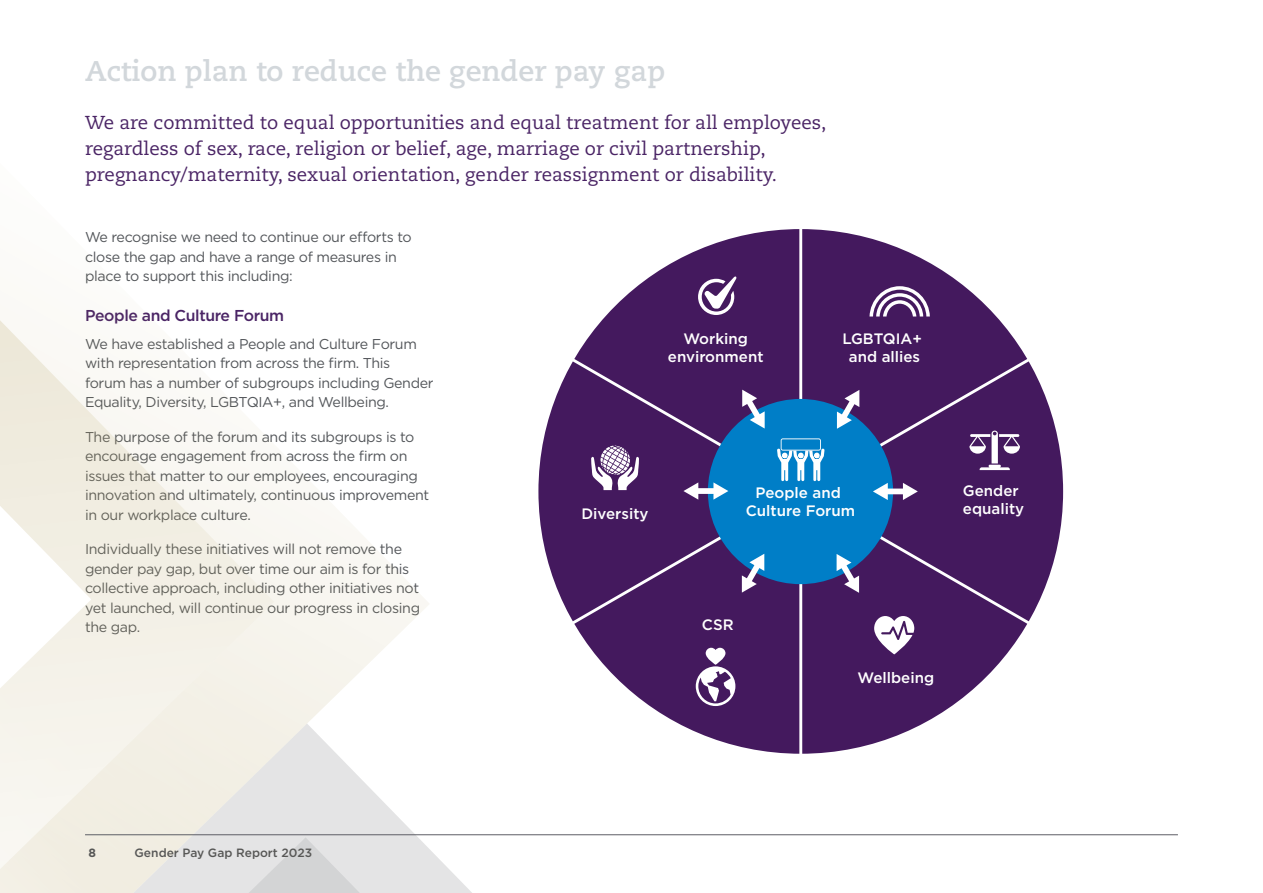
<style>
.page{position:relative;width:1263px;height:893px;background:#fff}
.page>*{position:absolute;margin:0;border:0;box-sizing:border-box;transform-origin:0 0}
.t1{font:700 28.5px "Caecilia LT Std";color:#d2d7db}
.t2{font:18.75px/26.2px "Caecilia LT Std";color:#4a2465}
.t3{font:500 15.75px "Gotham";letter-spacing:-.025em;color:#4a2465}
.t4{font:500 15.15px/18.1px "Gotham";color:#fff;text-align:center}
.t5{font:14.25px/19.5px "Gotham";letter-spacing:-.025em;color:#53565a}
.t6{font:500 12px "Gotham";color:#575756}
.t7{font:700 12px "Gotham";color:#575756}
</style>
<div class="page">
<div style="left:538px;top:229px;width:525px;height:525px;background:#44195e;border-radius:50%"></div>
<hr style="left:799px;top:224px;width:3px;height:267px;background:#fff">
<hr style="left:799px;top:491px;width:3px;height:267px;background:#fff">
<svg style="left:869px;top:286px;width:61px;height:30px"></svg>
<svg style="left:698px;top:276px;width:38px;height:39px"></svg>
<svg style="left:566px;top:354px;width:470px;height:352px"></svg>
<svg style="left:293px;top:495px;width:136px;height:210px"></svg>
<svg style="left:293px;top:705px;width:436px;height:131px"></svg>
<svg style="left:0;top:320px;width:293px;height:499px"></svg>
<svg style="left:0;top:819px;width:610px;height:74px"></svg>
<hr style="left:85px;top:834px;width:1093px;height:1px;background:#5d5e65">
<h1 class="t1" style="left:85px;top:55px;width:582px">Action plan to reduce the gender pay gap</h1>
<p class="t2" style="left:85px;top:110px;width:743px">We are committed to equal opportunities and equal treatment for all employees, regardless of sex, race, religion or belief, age, marriage or civil partnership, pregnancy/maternity, sexual orientation, gender reassignment or disability.</p>
<p class="t5" style="left:85px;top:227px;width:328px">We recognise we need to continue our efforts to close the gap and have a range of measures in place to support this including:</p>
<p class="t3" style="left:85px;top:305px;width:201px">People and Culture Forum</p>
<p class="t5" style="left:85px;top:334px;width:350px">We have established a People and Culture Forum with representation from across the firm. This forum has a number of subgroups including Gender Equality, Diversity, LGBTQIA+, and Wellbeing.</p>
<p class="t5" style="left:85px;top:427px;width:346px">The purpose of the forum and its subgroups is to encourage engagement from across the firm on issues that matter to our employees, encouraging innovation and ultimately, continuous improvement in our workplace culture.</p>
<p class="t5" style="left:85px;top:539px;width:337px">Individually these initiatives will not remove the gender pay gap, but over time our aim is for this collective approach, including other initiatives not yet launched, will continue our progress in closing the gap.</p>
<p class="t4" style="left:668px;top:329px;width:97px">Working environment</p>
<p class="t4" style="left:842px;top:330px;width:81px">LGBTQIA+ and allies</p>
<p class="t4" style="left:581px;top:504px;width:69px">Diversity</p>
<p class="t4" style="left:746px;top:483px;width:111px">People and<br>Culture Forum</p>
<p class="t4" style="left:702px;top:615px;width:33px">CSR</p>
<p class="t4" style="left:857px;top:669px;width:78px">Wellbeing</p>
<p class="t4" style="left:963px;top:482px;width:63px;text-align:left">Gender equality</p>
<p class="t7" style="left:89px;top:845px;width:9px">8</p>
<p class="t6" style="left:135px;top:845px;width:179px">Gender Pay Gap Report 2023</p>
</div>
